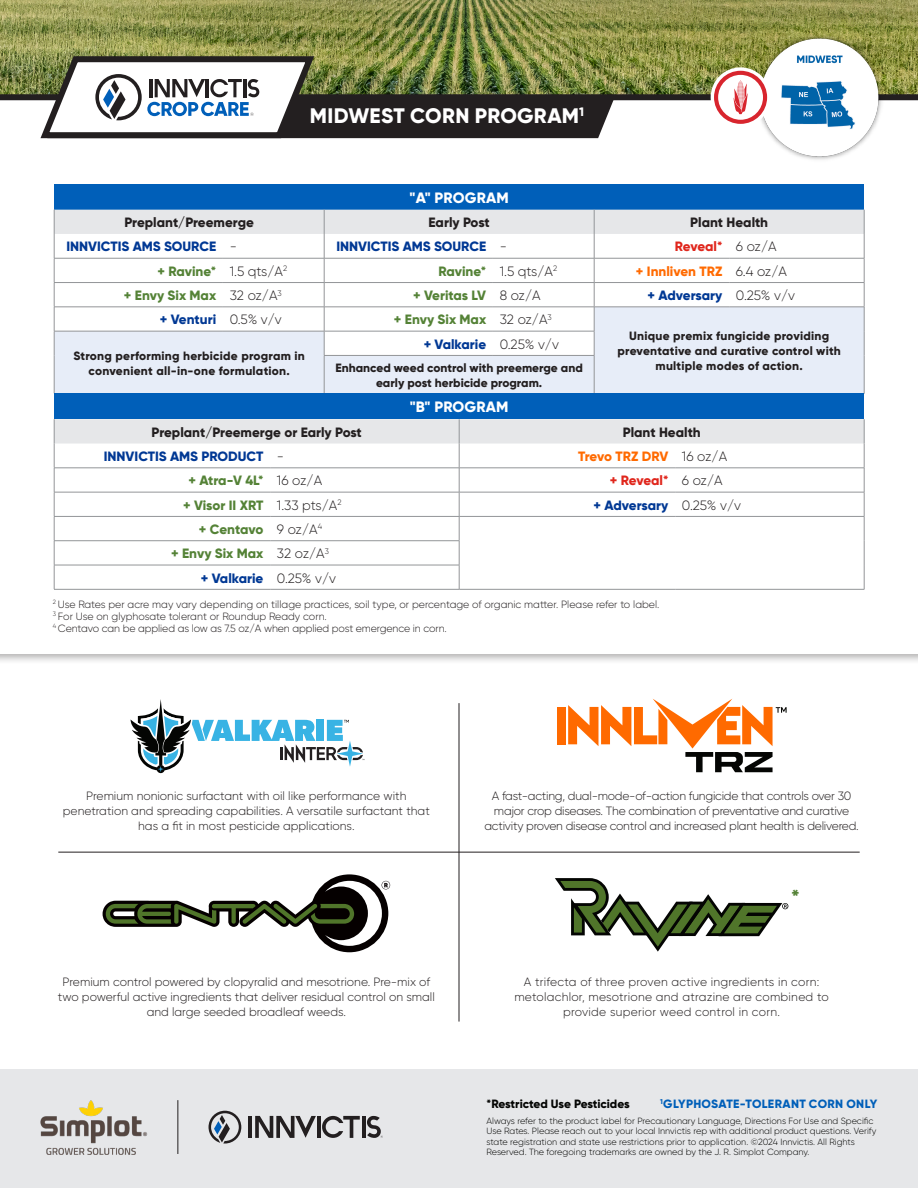
<style>
.page{position:relative;width:918px;height:1188px;background:#fff}
.page>*{position:absolute;margin:0;border:0;box-sizing:border-box;transform-origin:0 0}
.t1{font:800 21.6px "Gilroy";color:#548236}
.Body_text___Box_1{font:800 21px "Gilroy";letter-spacing:.015em;color:#fff}
.t2{font:800 15px "Gilroy";letter-spacing:.01em;color:#fff}
.t3{font:300 13.5px "Gilroy";letter-spacing:-.02em;color:#231f20}
.t4{font:800 13.5px "Gilroy";color:#003894}
.t5{font:800 13.5px "Gilroy";color:#548236}
.t6{font:800 13.5px "Gilroy";color:#231f20}
.t7{font:800 13.5px "Gilroy";color:#ff6a00}
.t8{font:800 13.5px "Gilroy";letter-spacing:-.02em;color:#e0261c}
.t9{font:300 12px/15px "Gilroy";color:#231f20;text-align:center}
.t10{font:300 12px/15px "Gilroy";letter-spacing:-.02em;color:#231f20;text-align:center}
.t11{font:800 12px/15px "Gilroy";letter-spacing:.02em;color:#231f20;text-align:center}
.t12{font:300 12px/15px "Gilroy";letter-spacing:.02em;color:#231f20;text-align:center}
.t13{font:800 12px/15px "Gilroy";color:#231f20;text-align:center}
.Body_text___Box_1-2{font:800 12px "Gilroy";letter-spacing:.025em;color:#005fb9}
.t14{font:800 12px "Gilroy";letter-spacing:-.01em;color:#040503}
.t15{font:300 10.5px "Gilroy";color:#231f20}
.t16{font:300 9px/10.5px "Gilroy";color:#040503}
</style>
<div class="page">
<img style="left:0;top:0;width:918px;height:94px">
<div style="left:0;top:94px;width:918px;height:6px;background:#231f20"></div>
<img style="left:36px;top:51px;width:580px;height:88px">
<svg style="left:130px;top:699px;width:234px;height:74px"></svg>
<div style="left:557px;top:707px;width:9px;height:37px;background:#ff6a00"></div>
<svg style="left:568px;top:699px;width:219px;height:73px"></svg>
<div style="left:310px;top:874px;width:78px;height:78px;background:#050000;border-radius:50%"></div>
<svg style="left:103px;top:881px;width:287px;height:65px"></svg>
<svg style="left:555px;top:878px;width:233px;height:74px"></svg>
<hr style="left:459px;top:703px;width:1px;height:319px;background:#231f20">
<hr style="left:58px;top:852px;width:802px;height:1px;background:#231f20">
<img style="left:746px;top:25px;width:147px;height:135px">
<div style="left:711px;top:67px;width:60px;height:60px;background:#fff;border-radius:50%"></div>
<svg style="left:714px;top:71px;width:53px;height:53px"></svg>
<div style="left:54px;top:184px;width:810px;height:26px;background:#005fb9"></div>
<div style="left:55px;top:355px;width:809px;height:38px;background:#e7edf8"></div>
<hr style="left:324px;top:355px;width:169px;height:1px;background:#939598">
<hr style="left:493px;top:355px;width:101px;height:1px;background:#939598">
<hr style="left:864px;top:355px;width:1px;height:38px;background:#939598">
<hr style="left:594px;top:393px;width:135px;height:1px;background:#939598">
<hr style="left:729px;top:393px;width:135px;height:1px;background:#939598">
<hr style="left:54px;top:355px;width:1px;height:38px;background:#939598">
<hr style="left:54px;top:393px;width:169px;height:1px;background:#939598">
<hr style="left:223px;top:393px;width:101px;height:1px;background:#939598">
<svg style="left:54px;top:210px;width:811px;height:145px"></svg>
<hr style="left:324px;top:356px;width:1px;height:37px;background:#939598">
<hr style="left:594px;top:356px;width:1px;height:37px;background:#939598">
<hr style="left:324px;top:393px;width:169px;height:1px;background:#939598">
<hr style="left:493px;top:393px;width:101px;height:1px;background:#939598">
<hr style="left:594px;top:307px;width:135px;height:1px;background:#939598">
<hr style="left:729px;top:307px;width:135px;height:1px;background:#939598">
<div style="left:0;top:1070px;width:918px;height:118px;background:#e6e7e9"></div>
<hr style="left:249px;top:1116px;width:3px;height:22px;background:#231f20">
<hr style="left:317px;top:1116px;width:3px;height:22px;background:#231f20">
<hr style="left:362px;top:1116px;width:3px;height:22px;background:#231f20">
<svg style="left:322px;top:1116px;width:38px;height:22px"></svg>
<svg style="left:255px;top:1116px;width:61px;height:22px"></svg>
<svg style="left:209px;top:1111px;width:32px;height:32px"></svg>
<svg style="left:367px;top:1116px;width:16px;height:22px"></svg>
<hr style="left:178px;top:1100px;width:1px;height:54px;background:#231f20">
<img style="left:40px;top:1100px;width:107px;height:55px">
<div style="left:54px;top:394px;width:810px;height:25px;background:#005fb9"></div>
<hr style="left:54px;top:589px;width:216px;height:1px;background:#939598">
<hr style="left:270px;top:589px;width:189px;height:1px;background:#939598">
<hr style="left:459px;top:589px;width:216px;height:1px;background:#939598">
<hr style="left:675px;top:589px;width:189px;height:1px;background:#939598">
<svg style="left:54px;top:419px;width:811px;height:170px"></svg>
<p class="Body_text___Box_1" style="left:310px;top:103px;width:276px">MIDWEST CORN PROGRAM<sup>1</sup></p>
<p class="t2" style="left:410px;top:188px;width:101px">"A" PROGRAM</p>
<p class="t6" style="left:124px;top:214px;width:131px">Preplant/Preemerge</p>
<p class="t6" style="left:429px;top:214px;width:63px">Early Post</p>
<p class="t6" style="left:690px;top:214px;width:79px">Plant Health</p>
<p class="t4" style="left:66px;top:238px;width:151px">INNVICTIS AMS SOURCE</p>
<p class="t3" style="left:230px;top:239px;width:9px">-</p>
<p class="t4" style="left:336px;top:238px;width:151px">INNVICTIS AMS SOURCE</p>
<p class="t3" style="left:500px;top:239px;width:9px">-</p>
<p class="t8" style="left:675px;top:238px;width:49px">Reveal*</p>
<p class="t3" style="left:736px;top:239px;width:42px">6 oz/A</p>
<p class="t5" style="left:158px;top:263px;width:60px">+ Ravine*</p>
<p class="t3" style="left:230px;top:263px;width:59px">1.5 qts/A<sup>2</sup></p>
<p class="t5" style="left:438px;top:263px;width:49px">Ravine*</p>
<p class="t3" style="left:500px;top:263px;width:59px">1.5 qts/A<sup>2</sup></p>
<p class="t7" style="left:636px;top:263px;width:88px">+ Innliven TRZ</p>
<p class="t3" style="left:736px;top:263px;width:53px">6.4 oz/A</p>
<p class="t5" style="left:124px;top:287px;width:94px">+ Envy Six Max</p>
<p class="t3" style="left:230px;top:287px;width:54px">32 oz/A<sup>3</sup></p>
<p class="t5" style="left:413px;top:287px;width:74px">+ Veritas LV</p>
<p class="t3" style="left:500px;top:287px;width:42px">8 oz/A</p>
<p class="t4" style="left:648px;top:287px;width:76px">+ Adversary</p>
<p class="t3" style="left:736px;top:287px;width:61px">0.25% v/v</p>
<p class="t4" style="left:160px;top:311px;width:58px">+ Venturi</p>
<p class="t3" style="left:230px;top:311px;width:54px">0.5% v/v</p>
<p class="t5" style="left:394px;top:311px;width:94px">+ Envy Six Max</p>
<p class="t3" style="left:500px;top:311px;width:54px">32 oz/A<sup>3</sup></p>
<p class="t11" style="left:617px;top:328px;width:225px">Unique premix fungicide providing preventative and curative control with multiple modes of action.</p>
<p class="t4" style="left:424px;top:335px;width:64px">+ Valkarie</p>
<p class="t3" style="left:500px;top:336px;width:61px">0.25% v/v</p>
<p class="t13" style="left:335px;top:360px;width:249px">Enhanced weed control with preemerge and early post herbicide program.</p>
<p class="t11" style="left:73px;top:348px;width:233px">Strong performing herbicide program in convenient all-in-one formulation.</p>
<p class="t2" style="left:410px;top:398px;width:100px">"B" PROGRAM</p>
<p class="t6" style="left:152px;top:424px;width:212px">Preplant/Preemerge or Early Post</p>
<p class="t6" style="left:623px;top:424px;width:79px">Plant Health</p>
<p class="t4" style="left:104px;top:448px;width:161px">INNVICTIS AMS PRODUCT</p>
<p class="t3" style="left:277px;top:448px;width:9px">-</p>
<p class="t7" style="left:578px;top:448px;width:92px">Trevo TRZ DRV</p>
<p class="t3" style="left:682px;top:448px;width:47px">16 oz/A</p>
<p class="t5" style="left:188px;top:472px;width:77px">+ Atra-V 4L*</p>
<p class="t3" style="left:277px;top:472px;width:47px">16 oz/A</p>
<p class="t8" style="left:610px;top:472px;width:60px">+ Reveal*</p>
<p class="t3" style="left:682px;top:472px;width:42px">6 oz/A</p>
<p class="t5" style="left:183px;top:496px;width:82px">+ Visor II XRT</p>
<p class="t3" style="left:277px;top:497px;width:66px">1.33 pts/A<sup>2</sup></p>
<p class="t4" style="left:594px;top:496px;width:76px">+ Adversary</p>
<p class="t3" style="left:682px;top:497px;width:61px">0.25% v/v</p>
<p class="t5" style="left:199px;top:521px;width:66px">+ Centavo</p>
<p class="t3" style="left:277px;top:521px;width:47px">9 oz/A<sup>4</sup></p>
<p class="t5" style="left:171px;top:545px;width:94px">+ Envy Six Max</p>
<p class="t3" style="left:277px;top:545px;width:54px">32 oz/A<sup>3</sup></p>
<p class="t4" style="left:201px;top:569px;width:64px">+ Valkarie</p>
<p class="t3" style="left:277px;top:570px;width:61px">0.25% v/v</p>
<p class="t15" style="left:53px;top:597px;width:608px"><sup>2</sup> Use Rates per acre may vary depending on tillage practices, soil type, or percentage of organic matter. Please refer to label.</p>
<p class="t15" style="left:53px;top:609px;width:275px"><sup>3</sup> For Use on glyphosate tolerant or Roundup Ready corn.</p>
<p class="t15" style="left:53px;top:621px;width:395px"><sup>4</sup> Centavo can be applied as low as 7.5 oz/A when applied post emergence in corn.</p>
<p class="t9" style="left:63px;top:788px;width:369px">Premium nonionic surfactant with oil like performance with penetration and spreading capabilities. A versatile surfactant that has a fit in most pesticide applications.</p>
<p class="t10" style="left:484px;top:788px;width:376px">A fast-acting, dual-mode-of-action fungicide that controls over 30 major crop diseases. The combination of preventative and curative activity proven disease control and increased plant health is delivered.</p>
<p class="t1" style="left:791px;top:884px;width:10px">*</p>
<p class="t9" style="left:58px;top:974px;width:378px">Premium control powered by clopyralid and mesotrione. Pre-mix of two powerful active ingredients that deliver residual control on small and large seeded broadleaf weeds.</p>
<p class="t12" style="left:514px;top:974px;width:316px">A trifecta of three proven active ingredients in corn: metolachlor, mesotrione and atrazine are combined to provide superior weed control in corn.</p>
<p class="t14" style="left:487px;top:1096px;width:145px">*Restricted Use Pesticides</p>
<p class="Body_text___Box_1-2" style="left:660px;top:1096px;width:219px"><sup>1</sup>GLYPHOSATE-TOLERANT CORN ONLY</p>
<p class="t16" style="left:487px;top:1115px;width:391px">Always refer to the product label for Precautionary Language, Directions For Use and Specific Use Rates. Please reach out to your local Innvictis rep with additional product questions. Verify state registration and state use restrictions prior to application. ©2024 Innvictis. All Rights Reserved. The foregoing trademarks are owned by the J. R. Simplot Company.</p>
</div>
